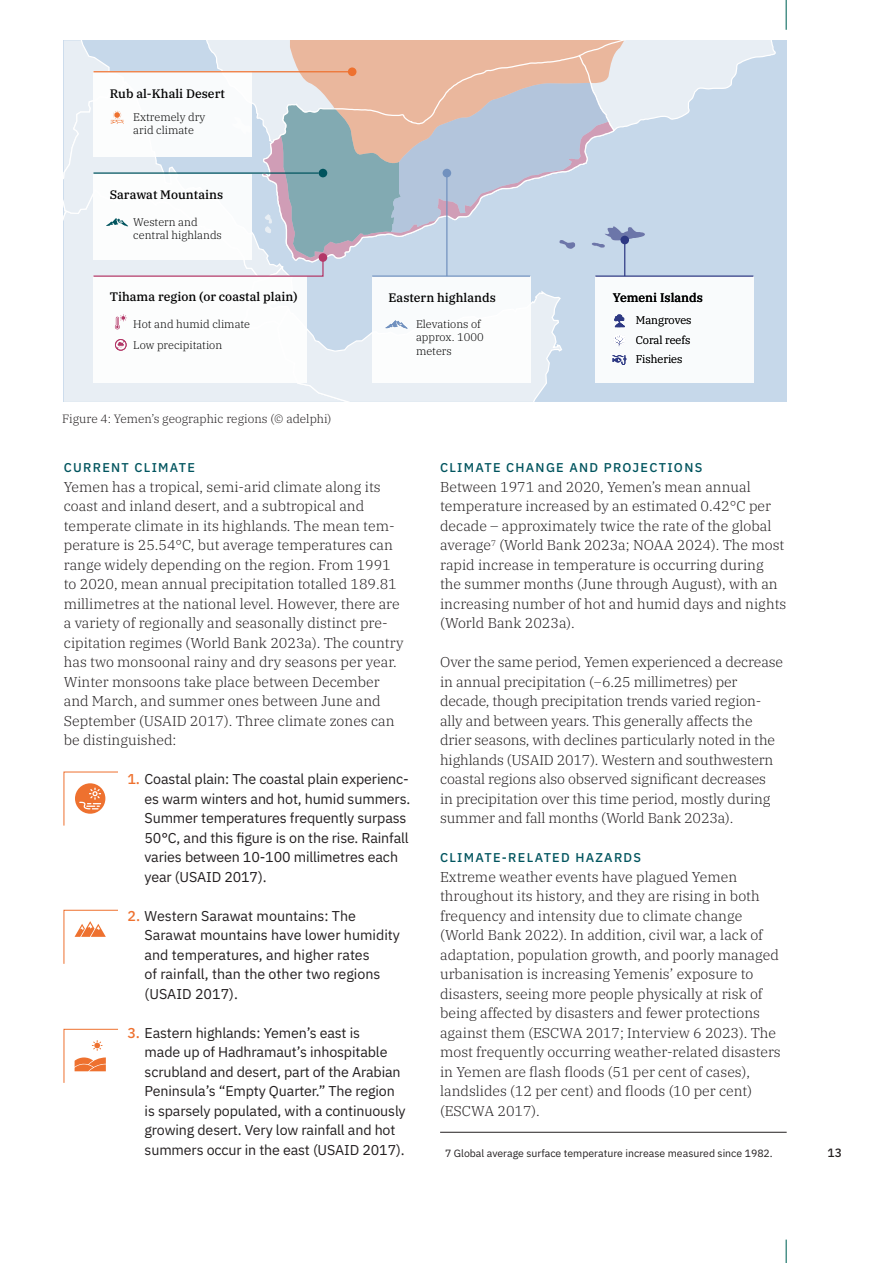
<style>
.page{position:relative;width:893px;height:1263px;background:#fff}
.page>*{position:absolute;margin:0;border:0;box-sizing:border-box;transform-origin:0 0}
.t1{font:300 14.25px/19.5px "IBM Plex Serif";color:#231f20}
.t2{font:14.25px/19.5px "IBM Plex Sans";letter-spacing:-.01em;color:#231f20}
.t3{font:500 12.75px "IBM Plex Sans";letter-spacing:.1em;color:#00545e}
.t4{font:500 12.3px "IBM Plex Serif";color:#000}
.t5{font:300 12px "IBM Plex Serif";color:#231f20}
.t6{font:500 12px "IBM Plex Sans";color:#231f20}
.t7{font:300 11.1px/13.4px "IBM Plex Serif";color:#000}
.t8{font:10.5px "IBM Plex Sans";color:#231f20}
.s1{font-weight:500;color:#ee712f}
</style>
<div class="page">
<hr style="left:786px;top:0;width:1px;height:30px;background:#106f64">
<svg style="left:786px;top:1239px;width:1px;height:24px"></svg>
<svg style="left:64px;top:772px;width:54px;height:54px"></svg>
<svg style="left:64px;top:910px;width:54px;height:54px"></svg>
<svg style="left:64px;top:1029px;width:54px;height:54px"></svg>
<svg style="left:64px;top:40px;width:723px;height:362px"></svg>
<hr style="left:372px;top:275px;width:158px;height:2px;background:#7191bf">
<hr style="left:595px;top:275px;width:158px;height:2px;background:#2d3883">
<hr style="left:446px;top:173px;width:1px;height:103px;background:#7191bf">
<hr style="left:624px;top:240px;width:1px;height:36px;background:#2d3883">
<hr style="left:440px;top:1132px;width:347px;height:1px;background:#231f20">
<p class="t4" style="left:110px;top:84px;width:117px">Rub al-Khali Desert</p>
<p class="t7" style="left:133px;top:109px;width:74px">Extremely dry arid climate</p>
<p class="t4" style="left:110px;top:185px;width:115px">Sarawat Mountains</p>
<p class="t7" style="left:133px;top:214px;width:90px">Western and central highlands</p>
<p class="t4" style="left:110px;top:287px;width:189px">Tihama region (or coastal plain)</p>
<p class="t7" style="left:133px;top:313px;width:118px;line-height:21px">Hot and humid climate<br>Low precipitation</p>
<p class="t7" style="left:636px;top:309px;width:57px;line-height:19.5px;text-align:justify">Mangroves Coral reefs Fisheries</p>
<p class="t4" style="left:389px;top:288px;width:109px">Eastern highlands</p>
<p class="t4" style="left:613px;top:288px;width:92px">Yemeni Islands</p>
<p class="t7" style="left:416px;top:317px;width:69px">Elevations of approx. 1000 meters</p>
<p class="t5" style="left:62px;top:410px;width:271px">Figure 4: Yemen’s geographic regions (© adelphi)</p>
<p class="t3" style="left:64px;top:458px;width:133px">CURRENT CLIMATE</p>
<p class="t1" style="left:64px;top:476px;width:341px">Yemen has a tropical, semi-arid climate along its coast and inland desert, and a subtropical and temperate climate in its highlands. The mean tem&shy;perature is 25.54°C, but average temperatures can range widely depending on the region. From 1991 to 2020, mean annual precipitation totalled 189.81 millimetres at the national level. However, there are a variety of regionally and seasonally distinct pre&shy;cipitation regimes (World Bank 2023a). The country has two monsoonal rainy and dry seasons per year.<br>Winter monsoons take place between December and March, and summer ones between June and September (USAID 2017). Three climate zones can be distinguished:</p>
<p class="t2" style="left:145px;top:768px;width:267px;text-indent:-17px"><span class="s1">1.</span> Coastal plain: The coastal plain experienc&shy;es warm winters and hot, humid summers.<br>Summer temperatures frequently surpass 50°C, and this figure is on the rise. Rainfall varies between 10-100 millimetres each year (USAID 2017).</p>
<p class="t2" style="left:145px;top:905px;width:257px;text-indent:-17px"><span class="s1">2.</span> Western Sarawat mountains: The<br>Sarawat mountains have lower humidity and temperatures, and higher rates<br>of rainfall, than the other two regions (USAID 2017).</p>
<p class="t2" style="left:145px;top:1022px;width:263px;text-indent:-17px"><span class="s1">3.</span> Eastern highlands: Yemen’s east is<br>made up of Hadhramaut’s inhospitable scrubland and desert, part of the Arabian Peninsula’s “Empty Quarter.” The region is sparsely populated, with a continuously growing desert. Very low rainfall and hot summers occur in the east (USAID 2017).</p>
<p class="t3" style="left:440px;top:458px;width:264px">CLIMATE CHANGE AND PROJECTIONS</p>
<p class="t1" style="left:440px;top:476px;width:348px">Between 1971 and 2020, Yemen’s mean annual temperature increased by an estimated 0.42°C per decade – approximately twice the rate of the global average<sup>7</sup> (World Bank 2023a; NOAA 2024). The most rapid increase in temperature is occurring during the summer months (June through August), with an increasing number of hot and humid days and nights (World Bank 2023a).</p>
<p class="t1" style="left:440px;top:651px;width:345px">Over the same period, Yemen experienced a decrease in annual precipitation (−6.25 millimetres) per decade, though precipitation trends varied region&shy;ally and between years. This generally affects the drier seasons, with declines particularly noted in the highlands (USAID 2017). Western and southwestern coastal regions also observed significant decreases<br>in precipitation over this time period, mostly during summer and fall months (World Bank 2023a).</p>
<p class="t3" style="left:440px;top:848px;width:203px">CLIMATE-RELATED HAZARDS</p>
<p class="t1" style="left:440px;top:866px;width:342px">Extreme weather events have plagued Yemen throughout its history, and they are rising in both frequency and intensity due to climate change (World Bank 2022). In addition, civil war, a lack of adaptation, population growth, and poorly managed urbanisation is increasing Yemenis’ exposure to disasters, seeing more people physically at risk of being affected by disasters and fewer protections against them (ESCWA 2017; Interview 6 2023). The most frequently occurring weather-related disasters in Yemen are flash floods (51 per cent of cases), landslides (12 per cent) and floods (10 per cent) (ESCWA 2017).</p>
<p class="t8" style="left:445px;top:1145px;width:329px">7 Global average surface temperature increase measured since 1982.</p>
<p class="t6" style="left:827px;top:1143px;width:16px">13</p>
</div>
